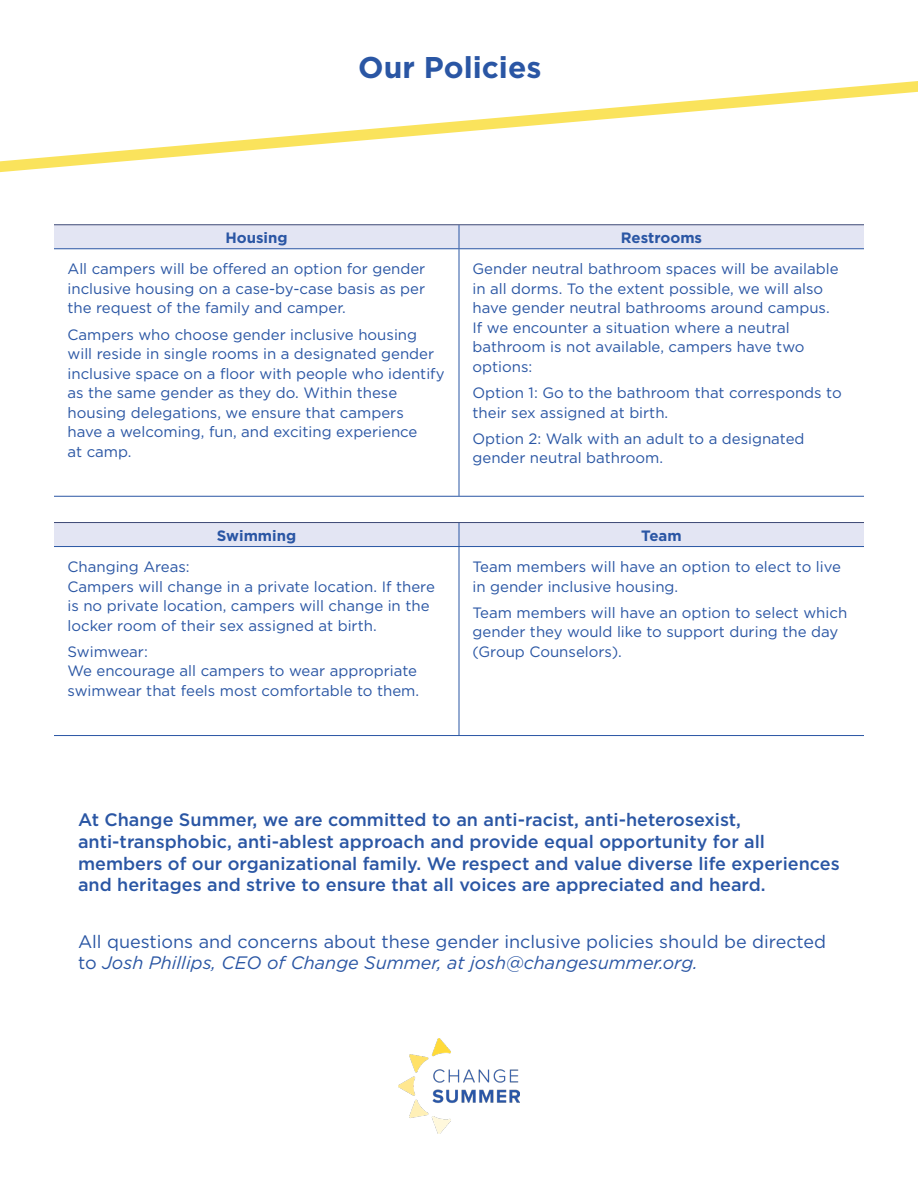
<style>
.page{position:relative;width:918px;height:1188px;background:#fff}
.page>*{position:absolute;margin:0;border:0;box-sizing:border-box;transform-origin:0 0}
.t1{font:700 30px "Gotham";color:#2a56a4}
.text{font:500 18px/21.6px "Gotham";color:#2a56a4}
.text-2{font:18px/21.6px "Gotham";color:#2a56a4}
.text-3{font:15px/19.5px "Gotham";color:#2a56a4}
.text-4{font:700 15px "Gotham";color:#2a56a4}
.s1{font-style:italic}
</style>
<div class="page">
<hr style="left:54px;top:224px;width:405px;height:1px;background:#3d4975">
<hr style="left:459px;top:224px;width:405px;height:1px;background:#3d4975">
<div style="left:54px;top:225px;width:810px;height:23px;background:#e3e5f3"></div>
<hr style="left:54px;top:248px;width:405px;height:1px;background:#2a56a4">
<hr style="left:459px;top:248px;width:405px;height:1px;background:#2a56a4">
<hr style="left:459px;top:249px;width:1px;height:247px;background:#2a56a4">
<hr style="left:54px;top:496px;width:405px;height:1px;background:#2a56a4">
<hr style="left:459px;top:496px;width:405px;height:1px;background:#2a56a4">
<hr style="left:54px;top:522px;width:405px;height:1px;background:#3d4975">
<hr style="left:459px;top:522px;width:405px;height:1px;background:#3d4975">
<div style="left:54px;top:523px;width:810px;height:23px;background:#e3e5f3"></div>
<hr style="left:54px;top:546px;width:405px;height:1px;background:#2a56a4">
<hr style="left:459px;top:546px;width:405px;height:1px;background:#2a56a4">
<hr style="left:459px;top:547px;width:1px;height:188px;background:#2a56a4">
<hr style="left:54px;top:735px;width:405px;height:1px;background:#2a56a4">
<hr style="left:459px;top:735px;width:405px;height:1px;background:#2a56a4">
<svg style="left:0;top:81px;width:918px;height:91px"></svg>
<img style="left:399px;top:1038px;width:120px;height:96px">
<p class="t1" style="left:358px;top:47px;width:185px">Our Policies</p>
<p class="text-4" style="left:225px;top:228px;width:64px">Housing</p>
<p class="text-4" style="left:621px;top:228px;width:83px">Restrooms</p>
<p class="text-3" style="left:68px;top:259px;width:359px;text-align:justify">All campers will be offered an option for gender inclusive housing on a case-by-case basis as per the request of the family and camper.</p>
<p class="text-3" style="left:68px;top:324px;width:379px">Campers who choose gender inclusive housing will reside in single rooms in a designated gender inclusive space on a floor with people who identify as the same gender as they do. Within these housing delegations, we ensure that campers<br>have a welcoming, fun, and exciting experience<br>at camp.</p>
<p class="text-3" style="left:472px;top:259px;width:368px">Gender neutral bathroom spaces will be available in all dorms. To the extent possible, we will also have gender neutral bathrooms around campus.<br>If we encounter a situation where a neutral bathroom is not available, campers have two options:</p>
<p class="text-3" style="left:472px;top:383px;width:371px">Option 1: Go to the bathroom that corresponds to their sex assigned at birth.</p>
<p class="text-3" style="left:472px;top:428px;width:334px">Option 2: Walk with an adult to a designated gender neutral bathroom.</p>
<p class="text-4" style="left:217px;top:525px;width:81px">Swimming</p>
<p class="text-4" style="left:641px;top:525px;width:42px">Team</p>
<p class="text-3" style="left:68px;top:557px;width:369px">Changing Areas:<br>Campers will change in a private location. If there is no private location, campers will change in the locker room of their sex assigned at birth.</p>
<p class="text-3" style="left:68px;top:641px;width:353px">Swimwear:<br>We encourage all campers to wear appropriate swimwear that feels most comfortable to them.</p>
<p class="text-3" style="left:472px;top:557px;width:370px">Team members will have an option to elect to live in gender inclusive housing.</p>
<p class="text-3" style="left:472px;top:602px;width:376px">Team members will have an option to select which gender they would like to support during the day (Group Counselors).</p>
<p class="text" style="left:78px;top:809px;width:763px">At Change Summer, we are committed to an anti-racist, anti-heterosexist, anti-transphobic, anti-ablest approach and provide equal opportunity for all members of our organizational family. We respect and value diverse life experiences and heritages and strive to ensure that all voices are appreciated and heard.</p>
<p class="text-2" style="left:78px;top:930px;width:750px">All questions and concerns about these gender inclusive policies should be directed to <span class="s1">Josh Phillips, CEO of Change Summer, at josh@changesummer.org.</span></p>
</div>
